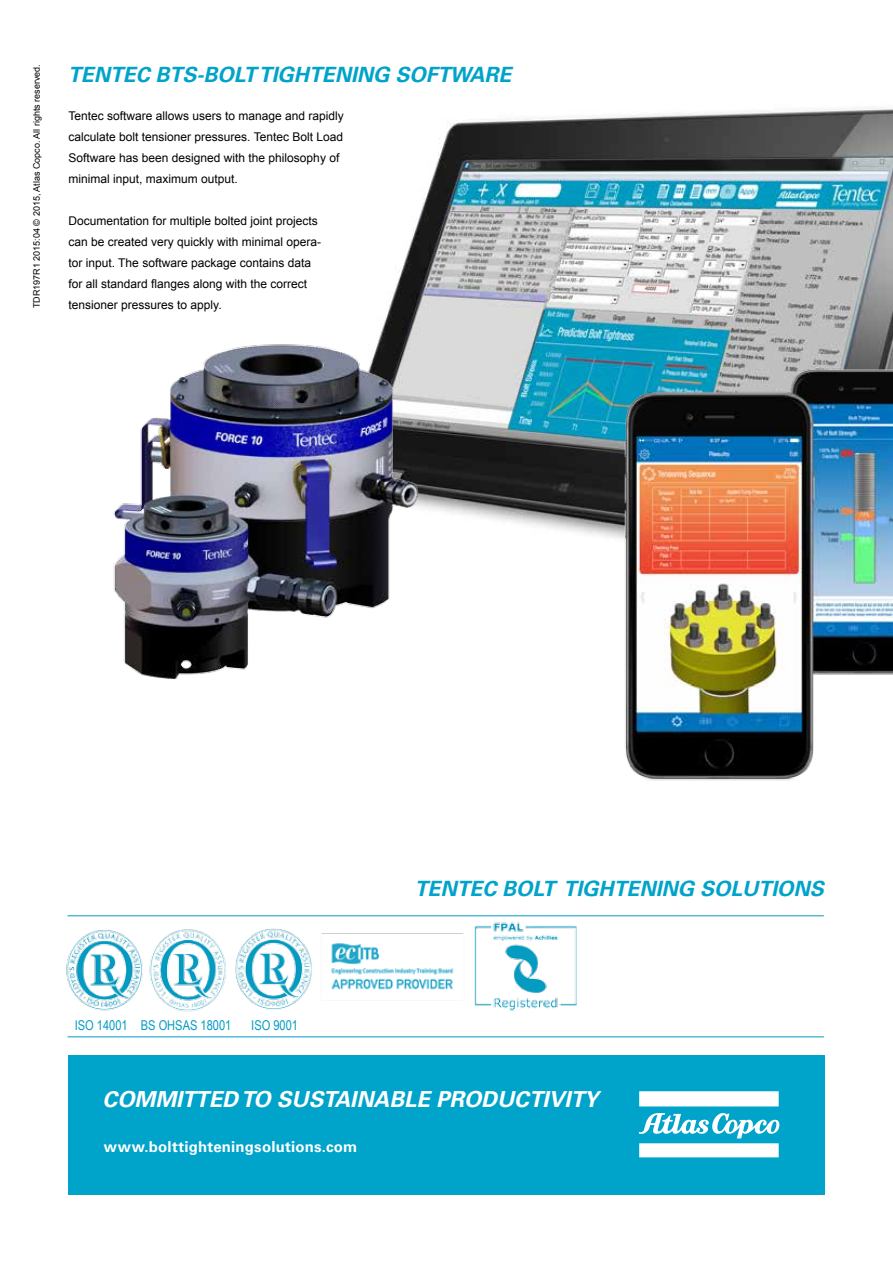
<style>
.page{position:relative;width:893px;height:1263px;background:#fff}
.page>*{position:absolute;margin:0;border:0;box-sizing:border-box;transform-origin:0 0}
.t1{font:italic 700 22.05px "Univers LT Std";color:#fff}
.t2{font:italic 700 21px "Univers LT Std";color:#00a3c9}
.t3{font:700 15px "Univers LT Std";letter-spacing:.01em;color:#fff}
.t4{font:13.5px "Arial Narrow";color:#009bc1}
.t5{font:12px/21px "Arial";color:#000}
.t6{font:9px "Arial";color:#000}
</style>
<div class="page">
<img style="left:383px;top:108px;width:510px;height:421px">
<img style="left:113px;top:325px;width:345px;height:355px">
<img style="left:66px;top:915px;width:540px;height:97px">
<hr style="left:68px;top:1036px;width:756px;height:1px;background:#009bc1">
<hr style="left:68px;top:915px;width:756px;height:1px;background:#009bc1">
<div style="left:68px;top:1055px;width:757px;height:140px;background:#00a3c9"></div>
<img style="left:639px;top:1091px;width:140px;height:43px">
<img style="left:560px;top:307px;width:333px;height:474px">
<p class="t6" style="left:30px;top:308px;width:245px;rotate:-90deg">TDR197R1 2015:04 © 2015, Atlas Copco. All rights reserved.</p>
<h2 class="t2" style="left:68px;top:63px;width:445px">TENTEC BTS-BOLT TIGHTENING SOFTWARE</h2>
<p class="t5" style="left:68px;top:105px;width:277px">Tentec software allows users to manage and rapidly calculate bolt tensioner pressures. Tentec Bolt Load Software has been designed with the philosophy of minimal input, maximum output.</p>
<p class="t5" style="left:68px;top:210px;width:254px">Documentation for multiple bolted joint projects can be created very quickly with minimal opera&shy;tor input. The software package contains data for all standard flanges along with the correct tensioner pressures to apply.</p>
<p class="t4" style="left:75px;top:1016px;width:158px">ISO 14001 BS OHSAS 18001</p>
<p class="t4" style="left:251px;top:1016px;width:48px">ISO 9001</p>
<h2 class="t2" style="left:415px;top:876px;width:411px">TENTEC BOLT TIGHTENING SOLUTIONS</h2>
<h1 class="t1" style="left:103px;top:1086px;width:497px">COMMITTED TO SUSTAINABLE PRODUCTIVITY</h1>
<p class="t3" style="left:104px;top:1138px;width:255px">www.bolttighteningsolutions.com</p>
</div>
